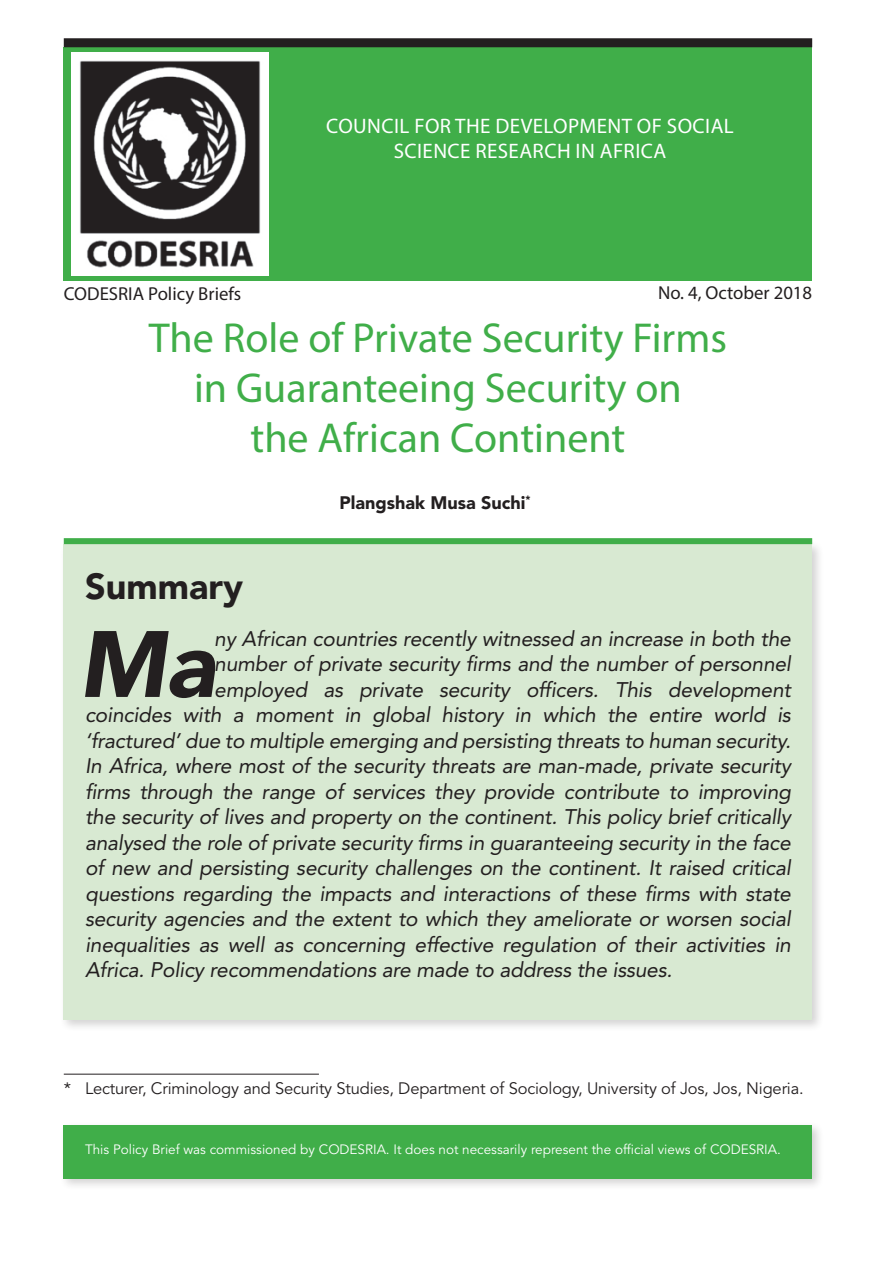
<style>
.page{position:relative;width:893px;height:1263px;background:#fff}
.page>*{position:absolute;margin:0;border:0;box-sizing:border-box;transform-origin:0 0}
.Résumé{font:italic 900 93px "Avenir";color:#231f20}
.Titre_général{font:42px/50.4px "Myriad Pro";color:#40ae49;text-align:center}
.Titre_résumé{font:900 36px "Avenir";color:#231f20}
.Résumé-2{font:italic 21px "Avenir";letter-spacing:-.01em;color:#231f20}
.t1{font:21px "Myriad Pro";letter-spacing:.02em;color:#fff}
.t2{font:18.75px "Myriad Pro";color:#231f20}
.Auteur{font:900 18px "Avenir";color:#231f20}
.t3{font:16.5px "Avenir";letter-spacing:-.01em;color:#231f20}
.t4{font:13.5px "Avenir";color:#fff}
</style>
<div class="page">
<div style="left:60px;top:540px;width:765px;height:492px;background:#231f20;opacity:.2"></div>
<div style="left:64px;top:544px;width:748px;height:475px;background:#d8e9d2"></div>
<div style="left:64px;top:538px;width:748px;height:6px;background:#40ae49"></div>
<div style="left:64px;top:48px;width:748px;height:233px;background:#40ae49"></div>
<div style="left:64px;top:38px;width:748px;height:9px;background:#231f20"></div>
<img style="left:71px;top:53px;width:198px;height:223px">
<hr style="left:64px;top:1074px;width:255px;height:1px;background:#231f20">
<div style="left:60px;top:1121px;width:765px;height:70px;background:#231f20;opacity:.2"></div>
<div style="left:64px;top:1125px;width:748px;height:54px;background:#40ae49"></div>
<p class="t1" style="left:326px;top:113px;width:409px">COUNCIL FOR THE DEVELOPMENT OF SOCIAL</p>
<p class="t1" style="left:394px;top:138px;width:274px">SCIENCE RESEARCH IN AFRICA</p>
<p class="t2" style="left:64px;top:282px;width:179px">CODESRIA Policy Briefs</p>
<p class="t2" style="left:658px;top:281px;width:156px">No. 4, October 2018</p>
<p class="Titre_général" style="left:149px;top:312px;width:580px">The Role of Private Security Firms in Guaranteeing Security on<br>the African Continent</p>
<p class="Auteur" style="left:339px;top:492px;width:193px">Plangshak Musa Suchi<sup>*</sup></p>
<p class="Titre_résumé" style="left:85px;top:565px;width:159px">Summary</p>
<p class="Résumé" style="left:78px;top:608px;width:138px">Ma</p>
<p class="Résumé-2" style="left:214px;top:626px;width:578px">ny African countries recently witnessed an increase in both the</p>
<p class="Résumé-2" style="left:214px;top:652px;width:578px">number of private security firms and the number of personnel</p>
<p class="Résumé-2" style="left:214px;top:677px;width:578px">employed as private security officers. This development</p>
<p class="Résumé-2" style="left:85px;top:703px;width:707px">coincides with a moment in global history in which the entire world is</p>
<p class="Résumé-2" style="left:85px;top:728px;width:707px">‘fractured’ due to multiple emerging and persisting threats to human security.</p>
<p class="Résumé-2" style="left:85px;top:754px;width:707px">In Africa, where most of the security threats are man-made, private security</p>
<p class="Résumé-2" style="left:85px;top:779px;width:707px">firms through the range of services they provide contribute to improving</p>
<p class="Résumé-2" style="left:85px;top:805px;width:707px">the security of lives and property on the continent. This policy brief critically</p>
<p class="Résumé-2" style="left:85px;top:830px;width:707px">analysed the role of private security firms in guaranteeing security in the face</p>
<p class="Résumé-2" style="left:85px;top:856px;width:707px">of new and persisting security challenges on the continent. It raised critical</p>
<p class="Résumé-2" style="left:85px;top:881px;width:707px">questions regarding the impacts and interactions of these firms with state</p>
<p class="Résumé-2" style="left:85px;top:907px;width:707px">security agencies and the extent to which they ameliorate or worsen social</p>
<p class="Résumé-2" style="left:85px;top:932px;width:707px">inequalities as well as concerning effective regulation of their activities in</p>
<p class="Résumé-2" style="left:85px;top:958px;width:589px">Africa. Policy recommendations are made to address the issues.</p>
<p class="t3" style="left:64px;top:1079px;width:741px">* Lecturer, Criminology and Security Studies, Department of Sociology, University of Jos, Jos, Nigeria.</p>
<p class="t4" style="left:85px;top:1142px;width:697px">This Policy Brief was commissioned by CODESRIA. It does not necessarily represent the official views of CODESRIA.</p>
</div>
